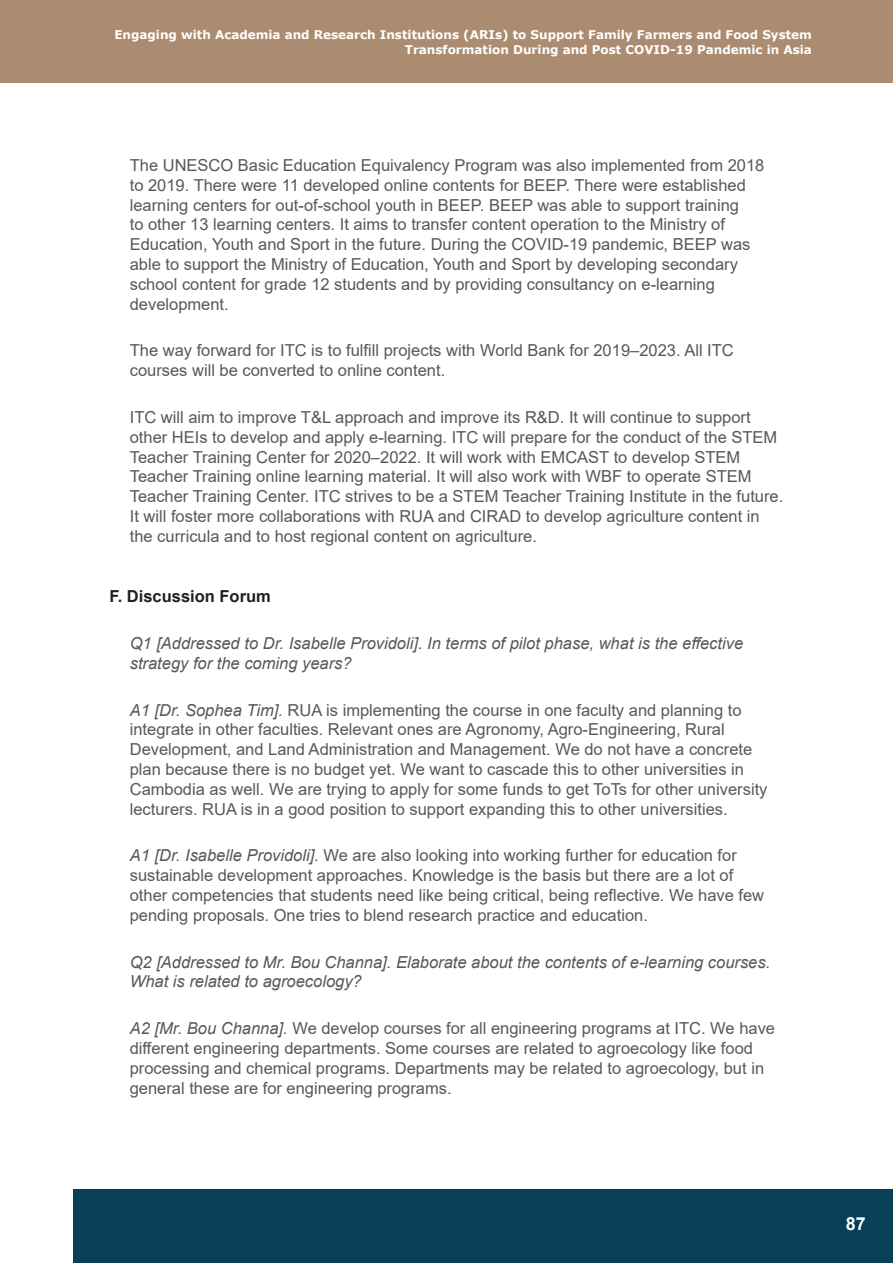
<style>
.page{position:relative;width:893px;height:1263px;background:#fff}
.page>*{position:absolute;margin:0;border:0;box-sizing:border-box;transform-origin:0 0}
.t1{font:700 18px "Arial";color:#fff}
.Body_Level_2{font:16.5px/19.8px "Arial";color:#57585a}
.Body_Level_2-2{font:italic 16.5px/19.8px "Arial";color:#57585a}
.Header_2{font:700 16.5px "Arial";color:#231f20}
.t2{font:700 12px/14.4px "Verdana";color:#fff;text-align:right}
.s1{font-style:italic}
</style>
<div class="page">
<div style="left:73px;top:1189px;width:820px;height:73px;background:#094057"></div>
<div style="left:0;top:0;width:893px;height:83px;background:#ab8c70"></div>
<p class="t2" style="left:114px;top:27px;width:699px">Engaging with Academia and Research Institutions (ARIs) to Support Family Farmers and Food System<br>Transformation During and Post COVID-19 Pandemic in Asia</p>
<p class="Body_Level_2" style="left:130px;top:155px;width:636px">The UNESCO Basic Education Equivalency Program was also implemented from 2018 to 2019. There were 11 developed online contents for BEEP. There were established learning centers for out-of-school youth in BEEP. BEEP was able to support training<br>to other 13 learning centers. It aims to transfer content operation to the Ministry of Education, Youth and Sport in the future. During the COVID-19 pandemic, BEEP was able to support the Ministry of Education, Youth and Sport by developing secondary school content for grade 12 students and by providing consultancy on e-learning development.</p>
<p class="Body_Level_2" style="left:130px;top:341px;width:606px">The way forward for ITC is to fulfill projects with World Bank for 2019–2023. All ITC courses will be converted to online content.</p>
<p class="Body_Level_2" style="left:130px;top:407px;width:655px">ITC will aim to improve T&amp;L approach and improve its R&amp;D. It will continue to support other HEIs to develop and apply e-learning. ITC will prepare for the conduct of the STEM Teacher Training Center for 2020–2022. It will work with EMCAST to develop STEM Teacher Training online learning material. It will also work with WBF to operate STEM Teacher Training Center. ITC strives to be a STEM Teacher Training Institute in the future.<br>It will foster more collaborations with RUA and CIRAD to develop agriculture content in the curricula and to host regional content on agriculture.</p>
<p class="Header_2" style="left:110px;top:585px;width:163px">F. Discussion Forum</p>
<p class="Body_Level_2-2" style="left:130px;top:633px;width:615px">Q1 [Addressed to Dr. Isabelle Providoli]. In terms of pilot phase, what is the effective strategy for the coming years?</p>
<p class="Body_Level_2" style="left:130px;top:700px;width:639px"><span class="s1">A1 [Dr. Sophea Tim].</span> RUA is implementing the course in one faculty and planning to integrate in other faculties. Relevant ones are Agronomy, Agro-Engineering, Rural Development, and Land Administration and Management. We do not have a concrete plan because there is no budget yet. We want to cascade this to other universities in Cambodia as well. We are trying to apply for some funds to get ToTs for other university lecturers. RUA is in a good position to support expanding this to other universities.</p>
<p class="Body_Level_2" style="left:130px;top:846px;width:636px"><span class="s1">A1 [Dr. Isabelle Providoli].</span> We are also looking into working further for education for sustainable development approaches. Knowledge is the basis but there are a lot of other competencies that students need like being critical, being reflective. We have few pending proposals. One tries to blend research practice and education.</p>
<p class="Body_Level_2-2" style="left:130px;top:952px;width:642px">Q2 [Addressed to Mr. Bou Channa]. Elaborate about the contents of e-learning courses.<br>What is related to agroecology?</p>
<p class="Body_Level_2" style="left:130px;top:1018px;width:647px"><span class="s1">A2 [Mr. Bou Channa].</span> We develop courses for all engineering programs at ITC. We have different engineering departments. Some courses are related to agroecology like food processing and chemical programs. Departments may be related to agroecology, but in general these are for engineering programs.</p>
<p class="t1" style="left:846px;top:1211px;width:22px">87</p>
</div>
